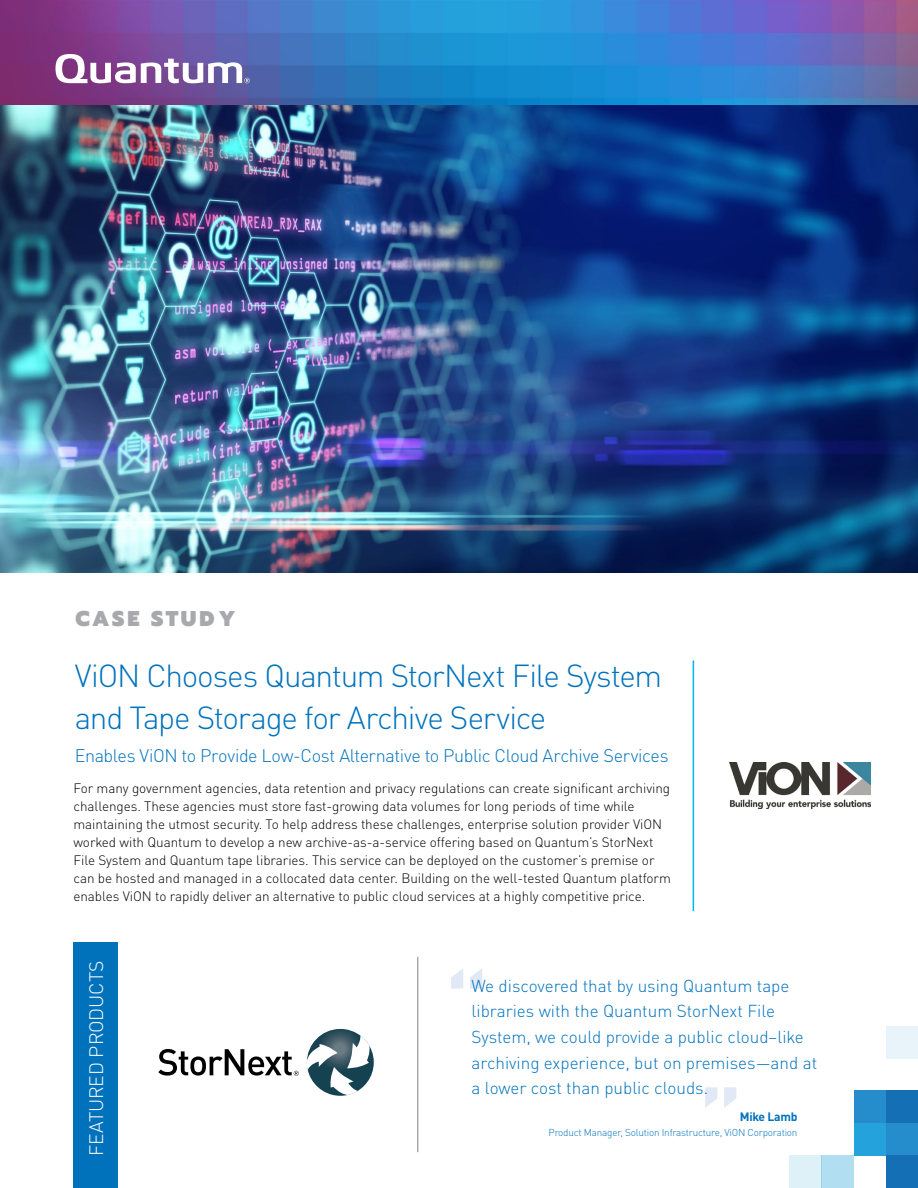
<style>
.page{position:relative;width:918px;height:1188px;background:#fff}
.page>*{position:absolute;margin:0;border:0;box-sizing:border-box;transform-origin:0 0}
.t1{font:700 90.15px "DIN Pro";color:#e1e8f6}
.t2{font:300 31.5px/42.2px "DIN Pro";letter-spacing:-.04em;color:#0072bc}
.t3{font:900 21.3px "Prompt";letter-spacing:.12em;color:#a7a9ac}
.t4{font:300 19.2px "DIN Pro";letter-spacing:-.01em;color:#fff}
.t5{font:300 18px "DIN Pro";letter-spacing:-.025em;color:#0072bc}
.t6{font:300 17.1px/25.7px "DIN Pro";color:#0072bc}
.t7{font:300 13.5px/18px "DIN Pro";letter-spacing:-.005em;color:#000}
.t8{font:700 12.15px "DIN Pro";letter-spacing:-.02em;color:#0072bc}
.t9{font:300 9.9px "DIN Pro";letter-spacing:-.02em;color:#0072bc}
</style>
<div class="page">
<img style="left:0;top:0;width:918px;height:106px">
<svg style="left:56px;top:54px;width:194px;height:29px"></svg>
<div style="left:73px;top:942px;width:45px;height:246px;background:#0072bc"></div>
<hr style="left:418px;top:957px;width:1px;height:195px;background:#808285">
<img style="left:0;top:106px;width:918px;height:466px">
<img style="left:729px;top:763px;width:142px;height:46px">
<svg style="left:307px;top:1029px;width:64px;height:67px"></svg>
<svg style="left:158px;top:1049px;width:141px;height:27px"></svg>
<div style="left:854px;top:1091px;width:32px;height:32px;background:#258dcc"></div>
<div style="left:854px;top:1123px;width:32px;height:33px;background:#24a2dc"></div>
<div style="left:886px;top:1091px;width:32px;height:32px;background:#146fb5"></div>
<div style="left:886px;top:1123px;width:32px;height:33px;background:#258dcc"></div>
<div style="left:886px;top:1156px;width:32px;height:32px;background:#146fb5"></div>
<div style="left:822px;top:1156px;width:32px;height:32px;background:#b2def2"></div>
<div style="left:886px;top:1026px;width:32px;height:32px;background:#e9f3fa"></div>
<div style="left:789px;top:1156px;width:33px;height:32px;background:#def1f9"></div>
<hr style="left:693px;top:660px;width:1px;height:251px;background:#00b6f1">
<p class="t3" style="left:76px;top:602px;width:161px">CASE STUDY</p>
<p class="t2" style="left:75px;top:652px;width:589px">ViON Chooses Quantum StorNext File System and Tape Storage for Archive Service</p>
<p class="t5" style="left:75px;top:742px;width:595px">Enables ViON to Provide Low-Cost Alternative to Public Cloud Archive Services</p>
<p class="t7" style="left:73px;top:778px;width:599px">For many government agencies, data retention and privacy regulations can create significant archiving challenges. These agencies must store fast-growing data volumes for long periods of time while maintaining the utmost security. To help address these challenges, enterprise solution provider ViON worked with Quantum to develop a new archive-as-a-service offering based on Quantum’s StorNext File System and Quantum tape libraries. This service can be deployed on the customer’s premise or can be hosted and managed in a collocated data center. Building on the well-tested Quantum platform enables ViON to rapidly deliver an alternative to public cloud services at a highly competitive price.</p>
<p class="t4" style="left:81px;top:1156px;width:197px;rotate:-90deg">FEATURED PRODUCTS</p>
<p class="t1" style="left:445px;top:934px;width:45px">“</p>
<p class="t6" style="left:472px;top:971px;width:347px">We discovered that by using Quantum tape libraries with the Quantum StorNext File System, we could provide a public cloud–like archiving experience, but on premises—and at a lower cost than public clouds.</p>
<p class="t8" style="left:740px;top:1106px;width:59px">Mike Lamb</p>
<p class="t9" style="left:549px;top:1125px;width:250px">Product Manager, Solution Infrastructure, ViON Corporation</p>
<p class="t1" style="left:699px;top:1044px;width:45px">”</p>
</div>
